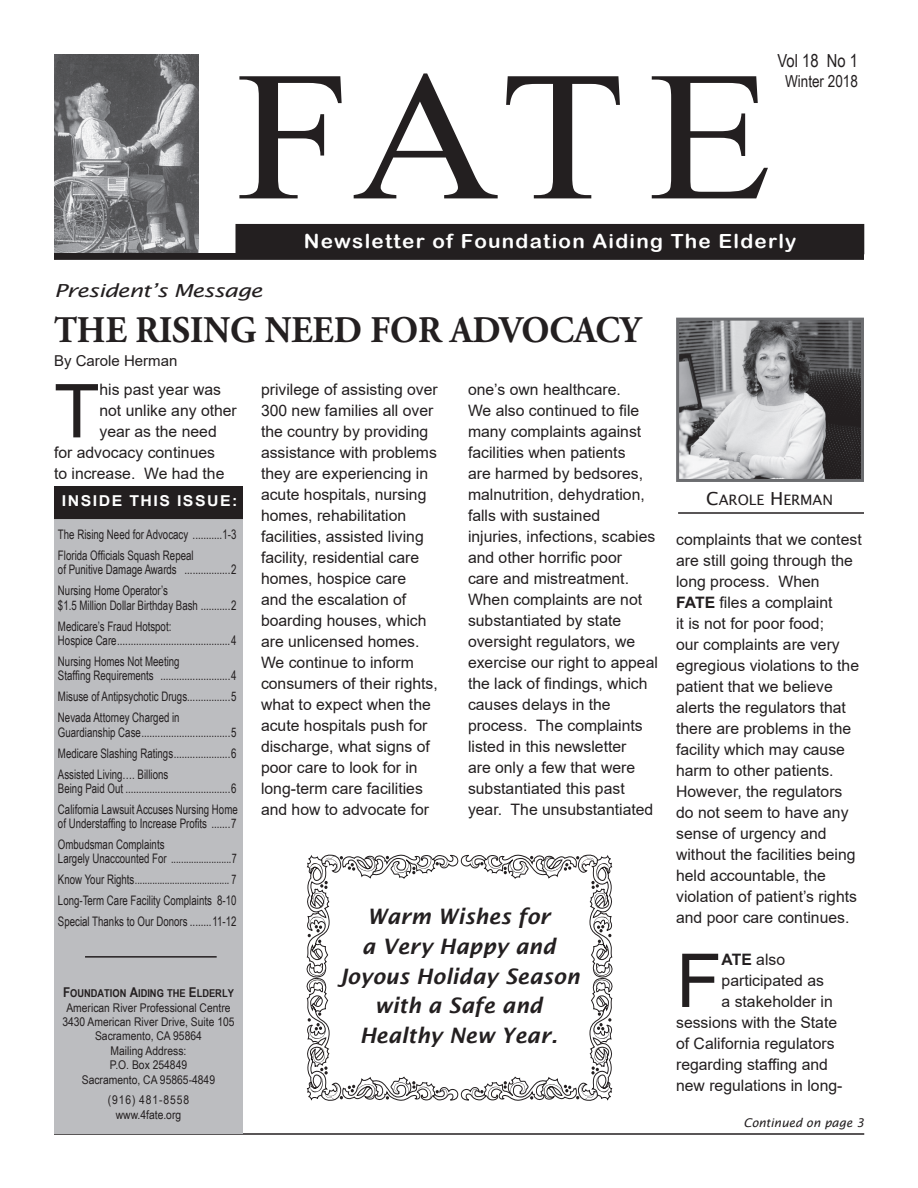
<style>
.page{position:relative;width:918px;height:1188px;background:#fff}
.page>*{position:absolute;margin:0;border:0;box-sizing:border-box;transform-origin:0 0}
.t1{font:184.5px "Times New Roman";color:#231f20;scale:1.11 1}
.t2{font:74.4px "Arial";color:#231f20}
.t3{font:700 37.5px "Adobe Garamond Pro";color:#231f20;scale:.95 1}
.t4{font:italic 600 21.3px/29.7px "Lucida Sans";color:#231f20;text-align:center}
.t5{font:19.5px "Arial Rounded MT Bold";letter-spacing:.06em;color:#fff;scale:1.06 1}
.t6{font:italic 18px "Lucida Sans";letter-spacing:-.04em;color:#231f20;scale:1.29 1}
.t7{font:18px "Arial Narrow";color:#231f20}
.t8{font:16.5px "Arial Narrow";color:#231f20}
.t9{font:15.75px/21px "Arial";color:#231f20}
.t10{font:700 15px "Arial";letter-spacing:.095em;color:#fff;scale:1.06 1}
.t11{font:15px "Arial";color:#231f20}
.t12{font:14.4px "Lucida Sans SC800";color:#231f20}
.t13{font:13.2px/21px "Arial Narrow";color:#231f20;scale:.9 1}
.t14{font:12px/14.4px "Arial Narrow";color:#231f20;text-align:center;scale:1.05 1}
.t15{font:italic 12px "Lucida Sans";color:#231f20}
.t16{font:10.8px "Arial Narrow Bold SC800";color:#231f20;scale:1.05 1}
.s1{font-family:"Arial Narrow SC800"}
.s2{font-size:13.5px}
.s3{font-size:18px}
.s4{font-weight:700}
</style>
<div class="page">
<hr style="left:54px;top:1133px;width:810px;height:2px;background:#231f20">
<div style="left:54px;top:513px;width:189px;height:621px;background:#bcbdc0"></div>
<img style="left:54px;top:54px;width:144px;height:199px">
<div style="left:55px;top:254px;width:808px;height:5px;background:#231f20"></div>
<div style="left:54px;top:253px;width:810px;height:7px;border:2px solid #231f20"></div>
<div style="left:236px;top:225px;width:628px;height:29px;background:#231f20"></div>
<div style="left:236px;top:224px;width:628px;height:30px;border:2px solid #231f20"></div>
<hr style="left:85px;top:956px;width:132px;height:2px;background:#231f20">
<hr style="left:678px;top:512px;width:186px;height:2px;background:#231f20">
<img style="left:680px;top:322px;width:180px;height:156px">
<div style="left:676px;top:318px;width:188px;height:164px;border:3px solid #6c6d70"></div>
<svg style="left:306px;top:854px;width:307px;height:247px"></svg>
<div style="left:55px;top:487px;width:187px;height:31px;background:#231f20"></div>
<div style="left:54px;top:486px;width:189px;height:33px;border:2px solid #231f20"></div>
<h1 class="t1" style="left:236px;top:7px;width:485px">FATE</h1>
<p class="t7" style="left:778px;top:48px;width:82px">Vol 18 No 1</p>
<p class="t8" style="left:785px;top:69px;width:74px">Winter 2018</p>
<p class="t5" style="left:304px;top:229px;width:466px">Newsletter of Foundation Aiding The Elderly</p>
<p class="t6" style="left:54px;top:281px;width:163px">President’s Message</p>
<h3 class="t3" style="left:54px;top:308px;width:619px">THE RISING NEED FOR ADVOCACY</h3>
<p class="t11" style="left:54px;top:351px;width:125px">By Carole Herman</p>
<h2 class="t2" style="left:54px;top:360px;width:47px">T</h2>
<p class="t9" style="left:99px;top:379px;width:123px">his past year was</p>
<p class="t9" style="left:99px;top:400px;width:139px">not unlike any other</p>
<p class="t9" style="left:99px;top:421px;width:119px">year as the need</p>
<p class="t9" style="left:54px;top:442px;width:163px">for advocacy continues</p>
<p class="t9" style="left:54px;top:463px;width:172px">to increase. We had the</p>
<p class="t10" style="left:62px;top:491px;width:167px">INSIDE THIS ISSUE:</p>
<p class="t13" style="left:58px;top:524px;width:200px">The Rising Need for Advocacy ...........1-3<br>Florida Officials Squash Repeal</p>
<p class="t13" style="left:58px;top:559px;width:200px">of Punitive Damage Awards .................2<br>Nursing Home Operator’s</p>
<p class="t13" style="left:58px;top:594px;width:200px">$1.5 Million Dollar Birthday Bash ...........2<br>Medicare’s Fraud Hotspot:</p>
<p class="t13" style="left:58px;top:629px;width:200px">Hospice Care..........................................4<br>Nursing Homes Not Meeting</p>
<p class="t13" style="left:58px;top:665px;width:200px;text-align:justify">Staffing Requirements ..........................4<br>Misuse of Antipsychotic Drugs................5<br>Nevada Attorney Charged in</p>
<p class="t13" style="left:58px;top:721px;width:200px;text-align:justify">Guardianship Case.................................5<br>Medicare Slashing Ratings.....................6<br>Assisted Living…. Billions</p>
<p class="t13" style="left:58px;top:777px;width:201px">Being Paid Out .......................................6<br>California Lawsuit Accuses Nursing Home</p>
<p class="t13" style="left:58px;top:812px;width:200px">of Understaffing to Increase Profits .......7<br>Ombudsman Complaints</p>
<p class="t13" style="left:58px;top:848px;width:200px;text-align:justify">Largely Unaccounted For ........................7<br>Know Your Rights...................................... 7<br>Long-Term Care Facility Complaints 8-10<br>Special Thanks to Our Donors ........<span class="s1">11-12</span></p>
<p class="t16" style="left:63px;top:985px;width:164px"><span class="s2">F</span>OUNDATION <span class="s2">A</span>IDING THE <span class="s2">E</span>LDERLY</p>
<p class="t14" style="left:62px;top:1000px;width:166px">American River Professional Centre<br>3430 American River Drive, Suite 105<br>Sacramento, CA 95864<br>Mailing Address:<br>P.O. Box 254849<br>Sacramento, CA 95865-4849</p>
<p class="t14" style="left:108px;top:1093px;width:79px">(916) 481-8558 www.4fate.org</p>
<p class="t9" style="left:261px;top:379px;width:178px">privilege of assisting over<br>300 new families all over the country by providing assistance with problems they are experiencing in acute hospitals, nursing homes, rehabilitation facilities, assisted living facility, residential care homes, hospice care<br>and the escalation of boarding houses, which are unlicensed homes.<br>We continue to inform consumers of their rights, what to expect when the acute hospitals push for discharge, what signs of poor care to look for in long-term care facilities and how to advocate for</p>
<p class="t9" style="left:468px;top:379px;width:191px">one’s own healthcare.<br>We also continued to file many complaints against facilities when patients<br>are harmed by bedsores, malnutrition, dehydration, falls with sustained injuries, infections, scabies and other horrific poor<br>care and mistreatment.<br>When complaints are not substantiated by state oversight regulators, we exercise our right to appeal the lack of findings, which causes delays in the process. The complaints listed in this newsletter<br>are only a few that were substantiated this past year. The unsubstantiated</p>
<h3 class="t4" style="left:338px;top:902px;width:243px">Warm Wishes for<br>a Very Happy and<br>Joyous Holiday Season with a Safe and<br>Healthy New Year.</h3>
<p class="t12" style="left:706px;top:492px;width:128px"><span class="s3">C</span>AROLE <span class="s3">H</span>ERMAN</p>
<p class="t9" style="left:676px;top:529px;width:187px">complaints that we contest are still going through the long process. When<br><span class="s4">FATE</span> files a complaint<br>it is not for poor food;<br>our complaints are very egregious violations to the patient that we believe alerts the regulators that there are problems in the facility which may cause harm to other patients.<br>However, the regulators do not seem to have any sense of urgency and without the facilities being held accountable, the violation of patient’s rights and poor care continues.</p>
<h2 class="t2" style="left:676px;top:930px;width:47px">F</h2>
<p class="t9" style="left:722px;top:949px;width:65px"><span class="s4">ATE</span> also</p>
<p class="t9" style="left:722px;top:970px;width:104px">participated as</p>
<p class="t9" style="left:722px;top:991px;width:113px">a stakeholder in</p>
<p class="t9" style="left:676px;top:1012px;width:163px">sessions with the State</p>
<p class="t9" style="left:676px;top:1033px;width:160px">of California regulators</p>
<p class="t9" style="left:676px;top:1054px;width:153px">regarding staffing and</p>
<p class="t9" style="left:676px;top:1075px;width:168px">new regulations in long-</p>
<p class="t15" style="left:744px;top:1115px;width:122px">Continued on page 3</p>
</div>
